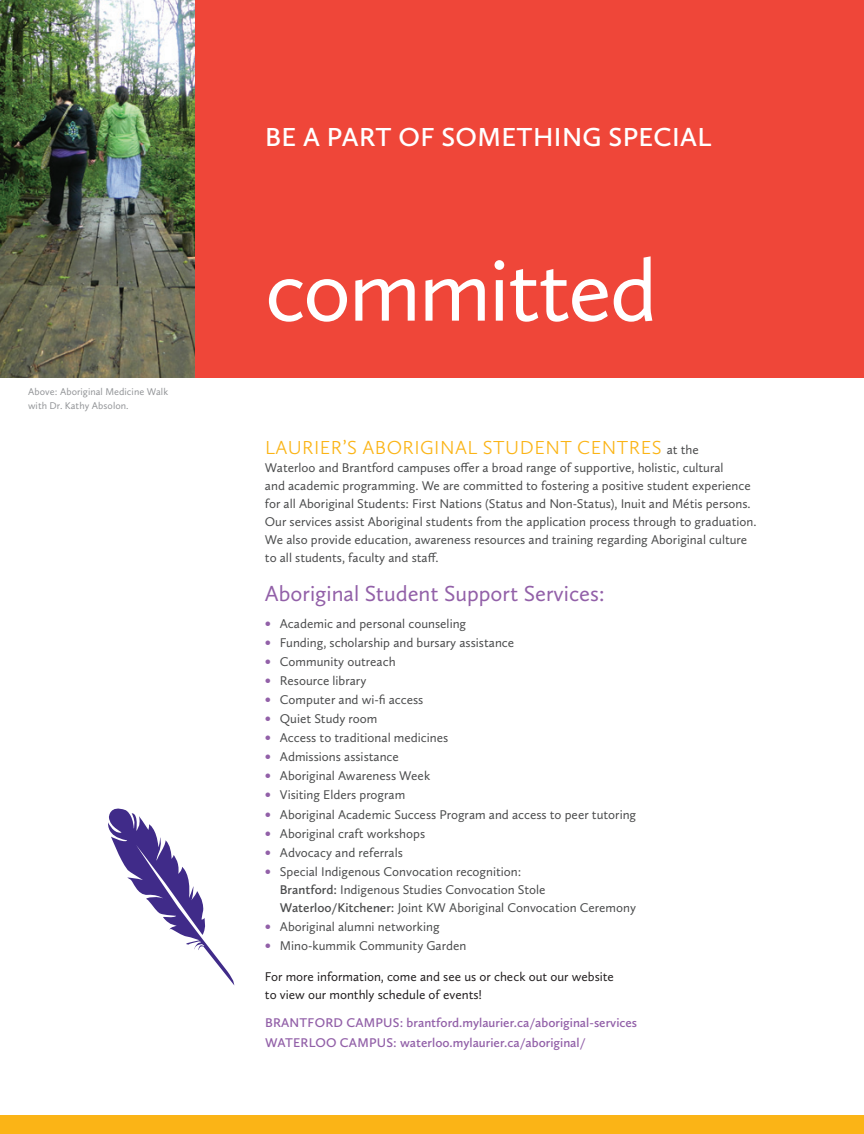
<style>
.page{position:relative;width:864px;height:1134px;background:#fff}
.page>*{position:absolute;margin:0;border:0;box-sizing:border-box;transform-origin:0 0}
.t1{font:90px "Calluna Sans";letter-spacing:-.025em;color:#fff}
.t2{font:600 27px "Calluna Sans";letter-spacing:.015em;color:#fff}
.t3{font:22.5px "Calluna Sans";color:#9260a8}
.t4{font:300 19.5px "Calluna Sans";letter-spacing:.025em;color:#fbb416}
.t5{font:13.2px/18px "Calluna Sans";color:#4b4c4d}
.t6{font:600 13.2px "Calluna Sans";color:#9260a8}
.t7{font:13.2px/18px "Calluna Sans";color:#231f20}
.NEW_body_copy__grey{font:10.2px/13.5px "Calluna Sans";letter-spacing:.005em;color:#939598}
.s1{font-weight:400;font-size:13.2px;color:#4b4c4d}
.s2{font-size:16.5px;color:#9260a8}
.s3{font-weight:600}
</style>
<div class="page">
<div style="left:0;top:0;width:864px;height:378px;background:#ef4639"></div>
<img style="left:0;top:0;width:195px;height:378px">
<svg style="left:108px;top:808px;width:126px;height:177px"></svg>
<div style="left:0;top:1115px;width:864px;height:19px;background:#fbb416"></div>
<p class="NEW_body_copy__grey" style="left:28px;top:385px;width:142px">Above: Aboriginal Medicine Walk with Dr. Kathy Absolon.</p>
<p class="t2" style="left:265px;top:121px;width:448px">BE A PART OF SOMETHING SPECIAL</p>
<p class="t1" style="left:265px;top:236px;width:394px">committed</p>
<p class="t4" style="left:265px;top:435px;width:435px">LAURIER’S ABORIGINAL STUDENT CENTRES <span class="s1">at the</span></p>
<p class="t5" style="left:265px;top:458px;width:493px">Waterloo and Brantford campuses offer a broad range of supportive, holistic, cultural<br>and academic programming. We are committed to fostering a positive student experience for all Aboriginal Students: First Nations (Status and Non-Status), Inuit and Métis persons.<br>Our services assist Aboriginal students from the application process through to graduation.<br>We also provide education, awareness resources and training regarding Aboriginal culture to all students, faculty and staff.</p>
<p class="t3" style="left:265px;top:579px;width:342px">Aboriginal Student Support Services:</p>
<p class="t5" style="left:265px;top:614px;width:203px"><span class="s2">•</span> Academic and personal counseling</p>
<p class="t5" style="left:265px;top:633px;width:251px"><span class="s2">•</span> Funding, scholarship and bursary assistance</p>
<p class="t5" style="left:265px;top:652px;width:132px"><span class="s2">•</span> Community outreach</p>
<p class="t5" style="left:265px;top:671px;width:103px"><span class="s2">•</span> Resource library</p>
<p class="t5" style="left:265px;top:690px;width:160px"><span class="s2">•</span> Computer and wi-fi access</p>
<p class="t5" style="left:265px;top:710px;width:114px"><span class="s2">•</span> Quiet Study room</p>
<p class="t5" style="left:265px;top:729px;width:185px"><span class="s2">•</span> Access to traditional medicines</p>
<p class="t5" style="left:265px;top:748px;width:136px"><span class="s2">•</span> Admissions assistance</p>
<p class="t5" style="left:265px;top:767px;width:167px"><span class="s2">•</span> Aboriginal Awareness Week</p>
<p class="t5" style="left:265px;top:786px;width:142px"><span class="s2">•</span> Visiting Elders program</p>
<p class="t5" style="left:265px;top:805px;width:373px"><span class="s2">•</span> Aboriginal Academic Success Program and access to peer tutoring</p>
<p class="t5" style="left:265px;top:824px;width:162px"><span class="s2">•</span> Aboriginal craft workshops</p>
<p class="t5" style="left:265px;top:843px;width:139px"><span class="s2">•</span> Advocacy and referrals</p>
<p class="t5" style="left:265px;top:862px;width:258px"><span class="s2">•</span> Special Indigenous Convocation recognition:</p>
<p class="t5" style="left:280px;top:880px;width:358px"><span class="s3">Brantford:</span> Indigenous Studies Convocation Stole<br><span class="s3">Waterloo/Kitchener:</span> Joint KW Aboriginal Convocation Ceremony</p>
<p class="t5" style="left:265px;top:917px;width:176px"><span class="s2">•</span> Aboriginal alumni networking</p>
<p class="t5" style="left:265px;top:936px;width:203px"><span class="s2">•</span> Mino-kummik Community Garden</p>
<p class="t7" style="left:265px;top:968px;width:351px">For more information, come and see us or check out our website to view our monthly schedule of events!</p>
<p class="t6" style="left:265px;top:1015px;width:374px">BRANTFORD CAMPUS: brantford.mylaurier.ca/aboriginal-services</p>
<p class="t6" style="left:265px;top:1034px;width:322px">WATERLOO CAMPUS: waterloo.mylaurier.ca/aboriginal/</p>
</div>
